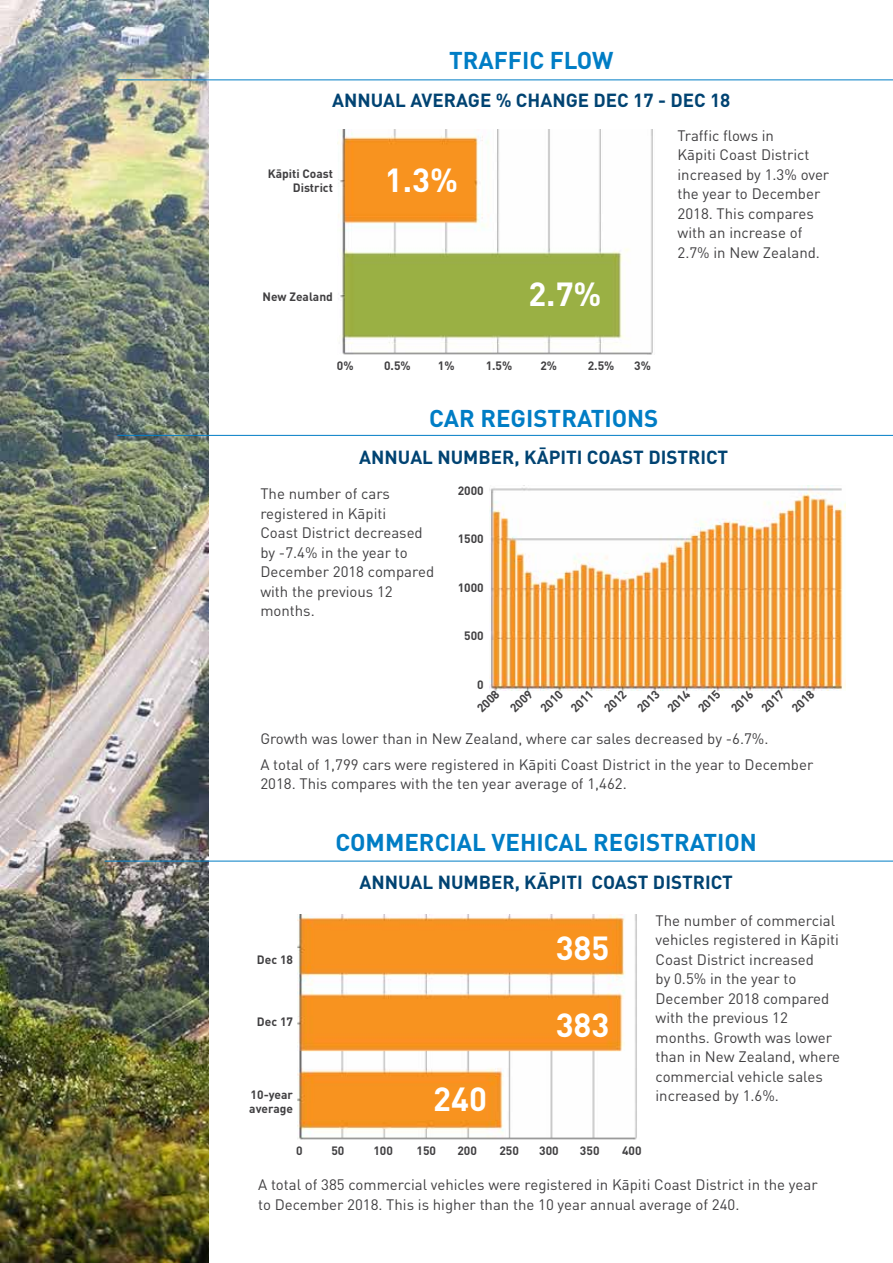
<style>
.page{position:relative;width:893px;height:1263px;background:#fff}
.page>*{position:absolute;margin:0;border:0;box-sizing:border-box;transform-origin:0 0}
.t1{font:700 33px "DIN Pro";color:#fff}
.t2{font:700 24px "DIN Pro";color:#007dc5}
.t3{font:700 18.75px "DIN Pro";color:#004372}
.t4{font:15px/19.5px "DIN Pro";color:#414042}
.t5{font:700 12px/13.5px "DIN Pro";color:#414042}
</style>
<div class="page">
<img style="left:338px;top:129px;width:315px;height:226px">
<img style="left:298px;top:914px;width:339px;height:226px">
<img style="left:0;top:1px;width:208px;height:1262px">
<img style="left:0;top:865px;width:1px;height:398px">
<hr style="left:117px;top:80px;width:776px;height:1px;background:#007dc5">
<hr style="left:117px;top:435px;width:776px;height:1px;background:#007dc5">
<hr style="left:105px;top:861px;width:788px;height:1px;background:#007dc5">
<img style="left:489px;top:486px;width:356px;height:205px">
<h2 class="t2" style="left:449px;top:41px;width:166px">TRAFFIC FLOW</h2>
<p class="t3" style="left:332px;top:84px;width:400px">ANNUAL AVERAGE % CHANGE DEC 17 - DEC 18</p>
<p class="t5" style="left:268px;top:166px;width:67px;text-align:right">Kāpiti Coast<br>District</p>
<p class="t5" style="left:263px;top:289px;width:72px">New Zealand</p>
<h1 class="t1" style="left:385px;top:152px;width:75px">1.3%</h1>
<h1 class="t1" style="left:528px;top:267px;width:75px">2.7%</h1>
<p class="t5" style="left:337px;top:357px;width:18px">0%</p>
<p class="t5" style="left:384px;top:357px;width:28px">0.5%</p>
<p class="t5" style="left:438px;top:357px;width:18px">1%</p>
<p class="t5" style="left:486px;top:357px;width:28px">1.5%</p>
<p class="t5" style="left:540px;top:357px;width:18px">2%</p>
<p class="t5" style="left:588px;top:357px;width:28px">2.5%</p>
<p class="t5" style="left:634px;top:357px;width:18px">3%</p>
<p class="t4" style="left:677px;top:124px;width:153px">Traffic flows in<br>Kāpiti Coast District increased by 1.3% over the year to December<br>2018. This compares with an increase of<br>2.7% in New Zealand.</p>
<h2 class="t2" style="left:429px;top:398px;width:231px">CAR REGISTRATIONS</h2>
<p class="t3" style="left:359px;top:442px;width:371px">ANNUAL NUMBER, KĀPITI COAST DISTRICT</p>
<p class="t4" style="left:260px;top:483px;width:175px">The number of cars registered in Kāpiti<br>Coast District decreased by -7.4% in the year to<br>December 2018 compared with the previous 12 months.</p>
<p class="t5" style="left:458px;top:482px;width:28px">2000</p>
<p class="t5" style="left:458px;top:531px;width:28px">1500</p>
<p class="t5" style="left:458px;top:579px;width:28px">1000</p>
<p class="t5" style="left:464px;top:628px;width:21px">500</p>
<p class="t5" style="left:477px;top:676px;width:8px">0</p>
<p class="t5" style="left:486px;top:684px;width:28px;line-height:23.4px;text-indent:-23px;rotate:-45deg">2008<br>2009</p>
<p class="t5" style="left:549px;top:687px;width:28px;line-height:21.5px;text-indent:-21px;rotate:-45deg">2010<br>2011</p>
<p class="t5" style="left:613px;top:684px;width:28px;line-height:23.4px;text-indent:-23px;rotate:-45deg">2012<br>2013</p>
<p class="t5" style="left:676px;top:687px;width:28px;line-height:21.5px;text-indent:-21px;rotate:-45deg">2014<br>2015</p>
<p class="t5" style="left:727px;top:704px;width:28px;rotate:-45deg">2016</p>
<p class="t5" style="left:758px;top:704px;width:28px;rotate:-45deg">2017</p>
<p class="t5" style="left:788px;top:704px;width:28px;rotate:-45deg">2018</p>
<p class="t4" style="left:260px;top:724px;width:554px;line-height:25.8px">Growth was lower than in New Zealand, where car sales decreased by -6.7%.<br>A total of 1,799 cars were registered in Kāpiti Coast District in the year to December</p>
<p class="t4" style="left:260px;top:773px;width:368px">2018. This compares with the ten year average of 1,462.</p>
<h2 class="t2" style="left:335px;top:823px;width:423px">COMMERCIAL VEHICAL REGISTRATION</h2>
<p class="t3" style="left:359px;top:866px;width:375px">ANNUAL NUMBER, KĀPITI COAST DISTRICT</p>
<p class="t5" style="left:257px;top:951px;width:38px">Dec 18</p>
<h1 class="t1" style="left:556px;top:921px;width:55px">385</h1>
<p class="t5" style="left:257px;top:1013px;width:38px">Dec 17</p>
<h1 class="t1" style="left:556px;top:997px;width:55px">383</h1>
<p class="t5" style="left:249px;top:1087px;width:45px">10-year average</p>
<h1 class="t1" style="left:433px;top:1071px;width:55px">240</h1>
<p class="t5" style="left:296px;top:1142px;width:8px">0</p>
<p class="t5" style="left:331px;top:1142px;width:15px">50</p>
<p class="t5" style="left:373px;top:1142px;width:21px">100</p>
<p class="t5" style="left:416px;top:1142px;width:21px">150</p>
<p class="t5" style="left:457px;top:1142px;width:21px">200</p>
<p class="t5" style="left:499px;top:1142px;width:21px">250</p>
<p class="t5" style="left:539px;top:1142px;width:21px">300</p>
<p class="t5" style="left:580px;top:1142px;width:21px">350</p>
<p class="t5" style="left:622px;top:1142px;width:21px">400</p>
<p class="t4" style="left:655px;top:909px;width:186px">The number of commercial vehicles registered in Kāpiti<br>Coast District increased<br>by 0.5% in the year to<br>December 2018 compared with the previous 12 months. Growth was lower than in New Zealand, where commercial vehicle sales increased by 1.6%.</p>
<p class="t4" style="left:258px;top:1174px;width:561px">A total of 385 commercial vehicles were registered in Kāpiti Coast District in the year to December 2018. This is higher than the 10 year annual average of 240.</p>
</div>
